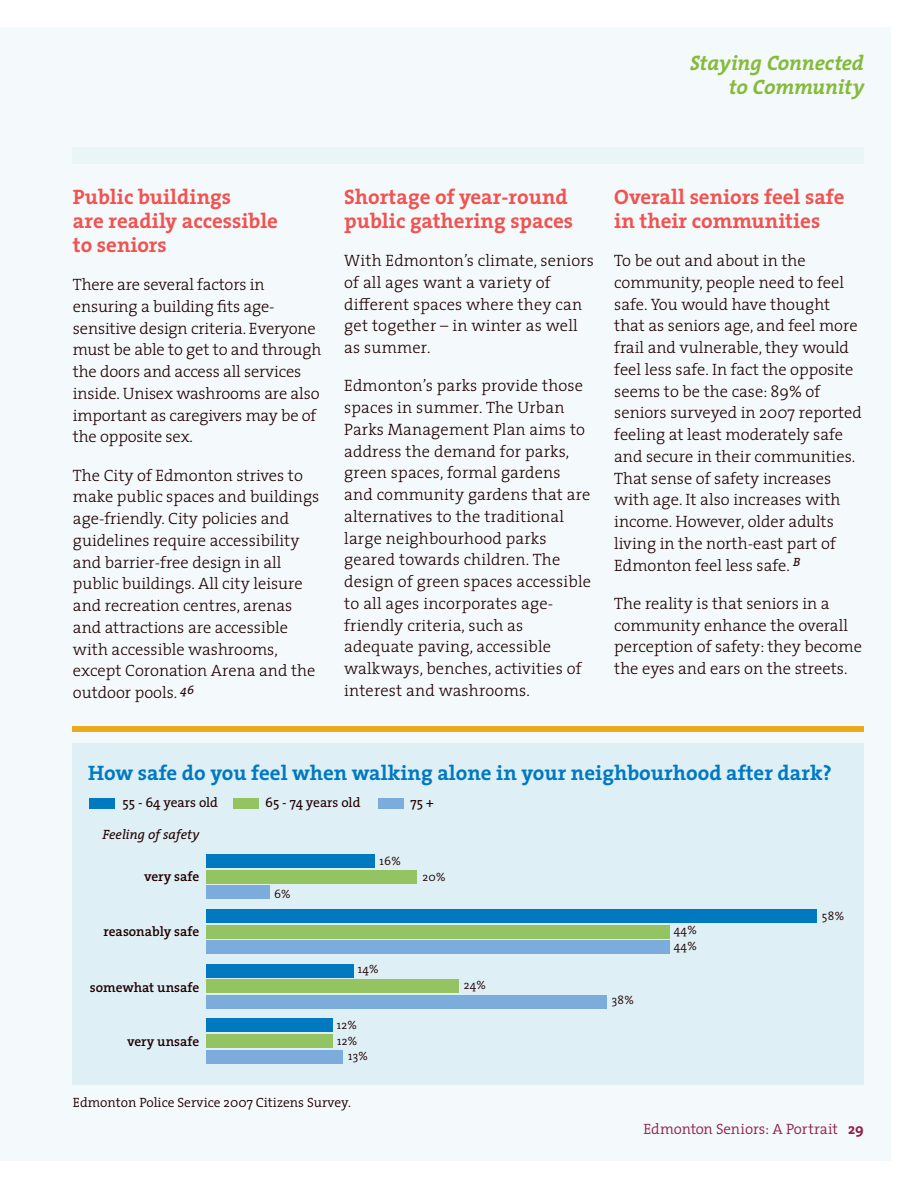
<style>
.page{position:relative;width:918px;height:1188px;background:#fff}
.page>*{position:absolute;margin:0;border:0;box-sizing:border-box;transform-origin:0 0}
.t1{font:700 21px/24px "The Serif";color:#f05351}
.t2{font:700 21px "The Serif";color:#0079c1}
.t3{font:italic 700 21px/24px "The Serif";letter-spacing:-.02em;color:#85ba3a;text-align:right}
.t4{font:300 16.5px/21.8px "The Serif";color:#200000}
.t5{font:300 15px "The Serif";letter-spacing:-.01em;color:#922346}
.t6{font:600 13.5px "The Serif";color:#200000}
.t7{font:300 13.5px "The Serif";color:#200000}
.t8{font:13.5px "The Serif";color:#200000}
.t9{font:italic 13.5px "The Serif";color:#200000}
.t10{font:300 12px "The Serif";letter-spacing:.02em;color:#200000}
.s1{font-weight:700}
</style>
<div class="page">
<div style="left:0;top:27px;width:891px;height:1134px;background:#f4fafc"></div>
<div style="left:73px;top:744px;width:791px;height:341px;background:#def0f6"></div>
<div style="left:73px;top:727px;width:791px;height:5px;background:#ebaa19"></div>
<div style="left:89px;top:798px;width:26px;height:11px;background:#0079c1"></div>
<div style="left:233px;top:798px;width:26px;height:11px;background:#94c461"></div>
<div style="left:378px;top:798px;width:26px;height:11px;background:#7cacdc"></div>
<div style="left:207px;top:854px;width:168px;height:14px;background:#0079c1"></div>
<div style="left:207px;top:870px;width:210px;height:14px;background:#94c461"></div>
<div style="left:207px;top:886px;width:63px;height:13px;background:#7cacdc"></div>
<div style="left:207px;top:909px;width:610px;height:14px;background:#0079c1"></div>
<div style="left:207px;top:925px;width:463px;height:13px;background:#94c461"></div>
<div style="left:207px;top:941px;width:463px;height:13px;background:#7cacdc"></div>
<div style="left:207px;top:964px;width:147px;height:13px;background:#0079c1"></div>
<div style="left:207px;top:980px;width:252px;height:13px;background:#94c461"></div>
<div style="left:207px;top:995px;width:400px;height:14px;background:#7cacdc"></div>
<div style="left:207px;top:1019px;width:126px;height:13px;background:#0079c1"></div>
<div style="left:207px;top:1034px;width:126px;height:14px;background:#94c461"></div>
<div style="left:207px;top:1050px;width:136px;height:14px;background:#7cacdc"></div>
<div style="left:73px;top:148px;width:791px;height:16px;background:#eaf5f8"></div>
<p class="t3" style="left:690px;top:50px;width:175px">Staying Connected to Community</p>
<p class="t1" style="left:73px;top:184px;width:207px">Public buildings<br>are readily accessible to seniors</p>
<p class="t4" style="left:73px;top:273px;width:250px">There are several factors in ensuring a building fits age&shy;sensitive design criteria. Everyone must be able to get to and through the doors and access all services inside. Unisex washrooms are also important as caregivers may be of the opposite sex.</p>
<p class="t4" style="left:73px;top:464px;width:248px">The City of Edmonton strives to make public spaces and buildings age-friendly. City policies and guidelines require accessibility and barrier-free design in all public buildings. All city leisure and recreation centres, arenas and attractions are accessible with accessible washrooms, except Coronation Arena and the outdoor pools. <sup>46</sup></p>
<p class="t1" style="left:344px;top:184px;width:230px">Shortage of year-round public gathering spaces</p>
<p class="t4" style="left:344px;top:249px;width:251px">With Edmonton’s climate, seniors of all ages want a variety of different spaces where they can get together – in winter as well as summer.</p>
<p class="t4" style="left:344px;top:374px;width:248px">Edmonton’s parks provide those spaces in summer. The Urban<br>Parks Management Plan aims to address the demand for parks, green spaces, formal gardens and community gardens that are alternatives to the traditional large neighbourhood parks geared towards children. The design of green spaces accessible to all ages incorporates age&shy;friendly criteria, such as adequate paving, accessible walkways, benches, activities of interest and washrooms.</p>
<p class="t1" style="left:614px;top:184px;width:232px">Overall seniors feel safe in their communities</p>
<p class="t4" style="left:614px;top:249px;width:249px">To be out and about in the community, people need to feel safe. You would have thought that as seniors age, and feel more frail and vulnerable, they would feel less safe. In fact the opposite seems to be the case: 89% of seniors surveyed in 2007 reported feeling at least moderately safe and secure in their communities.<br>That sense of safety increases with age. It also increases with income. However, older adults living in the north-east part of<br>Edmonton feel less safe. <sup>B</sup></p>
<p class="t4" style="left:614px;top:592px;width:249px">The reality is that seniors in a community enhance the overall perception of safety: they become the eyes and ears on the streets.</p>
<p class="t2" style="left:88px;top:755px;width:745px">How safe do you feel when walking alone in your neighbourhood after dark?</p>
<p class="t8" style="left:122px;top:792px;width:97px">55 - 64 years old</p>
<p class="t8" style="left:265px;top:792px;width:97px">65 - 74 years old</p>
<p class="t8" style="left:411px;top:792px;width:25px">75 +</p>
<p class="t9" style="left:102px;top:823px;width:98px">Feeling of safety</p>
<p class="t6" style="left:144px;top:865px;width:57px">very safe</p>
<p class="t6" style="left:103px;top:921px;width:98px">reasonably safe</p>
<p class="t6" style="left:90px;top:976px;width:111px">somewhat unsafe</p>
<p class="t6" style="left:127px;top:1030px;width:74px">very unsafe</p>
<p class="t10" style="left:274px;top:884px;width:18px">6%</p>
<p class="t10" style="left:380px;top:851px;width:23px">16%</p>
<p class="t10" style="left:358px;top:959px;width:22px">14%</p>
<p class="t10" style="left:337px;top:1015px;width:22px">12%</p>
<p class="t10" style="left:337px;top:1031px;width:22px">12%</p>
<p class="t10" style="left:348px;top:1046px;width:21px">13%</p>
<p class="t7" style="left:73px;top:1092px;width:280px">Edmonton Police Service 2007 Citizens Survey.</p>
<p class="t10" style="left:422px;top:867px;width:25px">20%</p>
<p class="t10" style="left:464px;top:975px;width:24px">24%</p>
<p class="t10" style="left:612px;top:990px;width:24px">38%</p>
<p class="t10" style="left:674px;top:920px;width:24px">44%</p>
<p class="t10" style="left:674px;top:936px;width:24px">44%</p>
<p class="t10" style="left:822px;top:906px;width:24px">58%</p>
<p class="t5" style="left:644px;top:1117px;width:222px">Edmonton Seniors: A Portrait <span class="s1">29</span></p>
</div>
